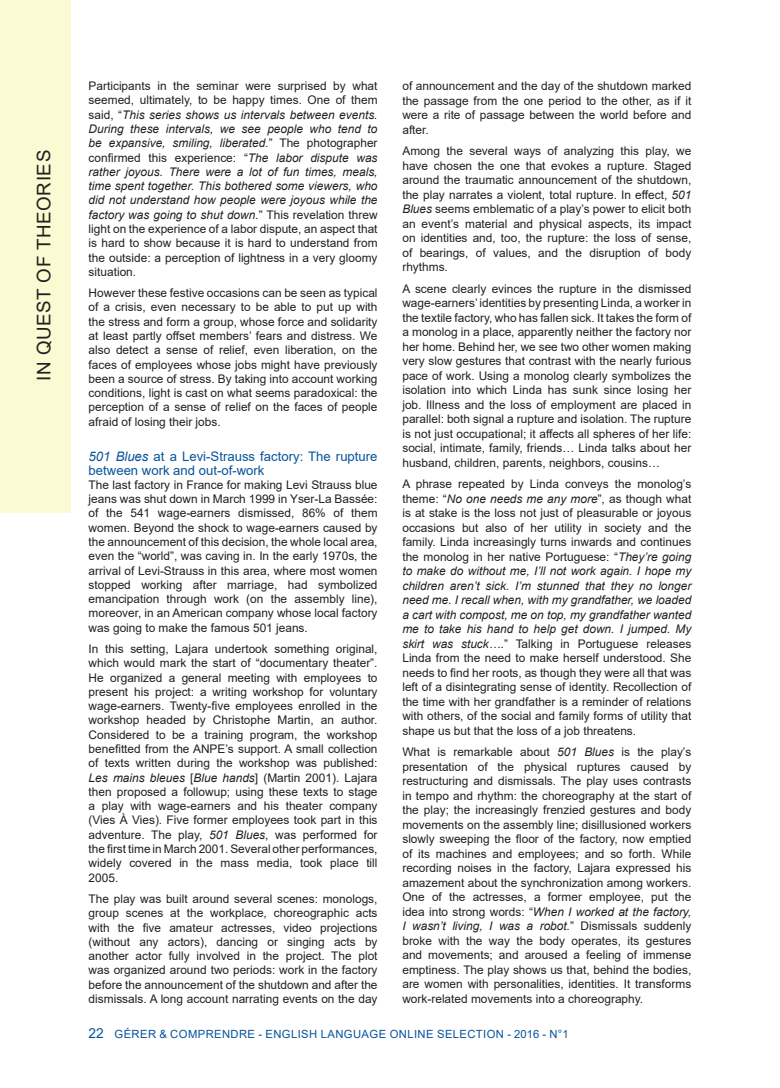
<style>
.page{position:relative;width:780px;height:1088px;background:#fff}
.page>*{position:absolute;margin:0;border:0;box-sizing:border-box;transform-origin:0 0}
.t1{font:18.75px "Arial";letter-spacing:.035em;color:#231f20}
.Titre_2{font:13.12px/13.8px "Arial";color:#07549a}
.texte_courant{font:11.88px/14.5px "Arial";color:#231f20;text-align:justify}
.t2{font:11.25px "Arial";letter-spacing:.035em;color:#07549a}
.s1{font-style:italic}
.s2{font-size:13.75px}
</style>
<div class="page">
<div style="left:0;top:0;width:71px;height:513px;background:#fcfad2"></div>
<h1 class="t1" style="left:31px;top:381px;width:232px;rotate:-90deg">IN QUEST OF THEORIES</h1>
<p class="texte_courant" style="left:89px;top:79px;width:290px">Participants in the seminar were surprised by what seemed, ultimately, to be happy times. One of them said, “<span class="s1">This series shows us intervals between events.<br>During these intervals, we see people who tend to be expansive, smiling, liberated.</span>” The photographer confirmed this experience: “<span class="s1">The labor dispute was rather joyous. There were a lot of fun times, meals, time spent together. This bothered some viewers, who did not understand how people were joyous while the factory was going to shut down.</span>” This revelation threw light on the experience of a labor dispute, an aspect that is hard to show because it is hard to understand from the outside: a perception of lightness in a very gloomy situation.</p>
<p class="texte_courant" style="left:89px;top:286px;width:290px">However these festive occasions can be seen as typical of a crisis, even necessary to be able to put up with the stress and form a group, whose force and solidarity at least partly offset members’ fears and distress. We also detect a sense of relief, even liberation, on the faces of employees whose jobs might have previously been a source of stress. By taking into account working conditions, light is cast on what seems paradoxical: the perception of a sense of relief on the faces of people afraid of losing their jobs.</p>
<p class="Titre_2" style="left:89px;top:449px;width:290px"><span class="s1">501 Blues</span> at a Levi-Strauss factory: The rupture between work and out-of-work</p>
<p class="texte_courant" style="left:89px;top:477px;width:290px">The last factory in France for making Levi Strauss blue jeans was shut down in March 1999 in Yser-La Bassée: of the 541 wage-earners dismissed, 86% of them women. Beyond the shock to wage-earners caused by the announcement of this decision, the whole local area, even the “world”, was caving in. In the early 1970s, the arrival of Levi-Strauss in this area, where most women stopped working after marriage, had symbolized emancipation through work (on the assembly line), moreover, in an American company whose local factory was going to make the famous 501 jeans.</p>
<p class="texte_courant" style="left:89px;top:642px;width:290px">In this setting, Lajara undertook something original, which would mark the start of “documentary theater”.<br>He organized a general meeting with employees to present his project: a writing workshop for voluntary wage-earners. Twenty-five employees enrolled in the workshop headed by Christophe Martin, an author.<br>Considered to be a training program, the workshop benefitted from the ANPE’s support. A small collection of texts written during the workshop was published:<br><span class="s1">Les mains bleues</span> [<span class="s1">Blue hands</span>] (Martin 2001). Lajara then proposed a followup; using these texts to stage a play with wage-earners and his theater company (Vies À Vies). Five former employees took part in this adventure. The play, <span class="s1">501 Blues</span>, was performed for the first time in March 2001. Several other performances, widely covered in the mass media, took place till 2005.</p>
<p class="texte_courant" style="left:89px;top:891px;width:290px">The play was built around several scenes: monologs, group scenes at the workplace, choreographic acts with the five amateur actresses, video projections (without any actors), dancing or singing acts by another actor fully involved in the project. The plot was organized around two periods: work in the factory before the announcement of the shutdown and after the dismissals. A long account narrating events on the day</p>
<p class="texte_courant" style="left:402px;top:79px;width:290px">of announcement and the day of the shutdown marked the passage from the one period to the other, as if it were a rite of passage between the world before and after.</p>
<p class="texte_courant" style="left:402px;top:144px;width:290px">Among the several ways of analyzing this play, we have chosen the one that evokes a rupture. Staged around the traumatic announcement of the shutdown, the play narrates a violent, total rupture. In effect, <span class="s1">501<br>Blues</span> seems emblematic of a play’s power to elicit both an event’s material and physical aspects, its impact on identities and, too, the rupture: the loss of sense, of bearings, of values, and the disruption of body rhythms.</p>
<p class="texte_courant" style="left:402px;top:281px;width:290px">A scene clearly evinces the rupture in the dismissed wage-earners’ identities by presenting Linda, a worker in the textile factory, who has fallen sick. It takes the form of a monolog in a place, apparently neither the factory nor her home. Behind her, we see two other women making very slow gestures that contrast with the nearly furious pace of work. Using a monolog clearly symbolizes the isolation into which Linda has sunk since losing her job. Illness and the loss of employment are placed in parallel: both signal a rupture and isolation. The rupture is not just occupational; it affects all spheres of her life: social, intimate, family, friends… Linda talks about her husband, children, parents, neighbors, cousins…</p>
<p class="texte_courant" style="left:402px;top:477px;width:290px">A phrase repeated by Linda conveys the monolog’s theme: “<span class="s1">No one needs me any more</span>”, as though what is at stake is the loss not just of pleasurable or joyous occasions but also of her utility in society and the family. Linda increasingly turns inwards and continues the monolog in her native Portuguese: “<span class="s1">They’re going to make do without me, I’ll not work again. I hope my children aren’t sick. I’m stunned that they no longer need me. I recall when, with my grandfather, we loaded a cart with compost, me on top, my grandfather wanted me to take his hand to help get down. I jumped. My skirt was stuck….</span>” Talking in Portuguese releases Linda from the need to make herself understood. She needs to find her roots, as though they were all that was left of a disintegrating sense of identity. Recollection of the time with her grandfather is a reminder of relations with others, of the social and family forms of utility that shape us but that the loss of a job threatens.</p>
<p class="texte_courant" style="left:402px;top:745px;width:290px">What is remarkable about <span class="s1">501 Blues</span> is the play’s presentation of the physical ruptures caused by restructuring and dismissals. The play uses contrasts in tempo and rhythm: the choreography at the start of the play; the increasingly frenzied gestures and body movements on the assembly line; disillusioned workers slowly sweeping the floor of the factory, now emptied of its machines and employees; and so forth. While recording noises in the factory, Lajara expressed his amazement about the synchronization among workers.<br>One of the actresses, a former employee, put the idea into strong words: “<span class="s1">When I worked at the factory, I wasn’t living, I was a robot.</span>” Dismissals suddenly broke with the way the body operates, its gestures and movements; and aroused a feeling of immense emptiness. The play shows us that, behind the bodies, are women with personalities, identities. It transforms work-related movements into a choreography.</p>
<p class="t2" style="left:89px;top:1026px;width:481px"><span class="s2">22</span> GÉRER &amp; COMPRENDRE - ENGLISH LANGUAGE ONLINE SELECTION - 2016 - N°1</p>
</div>
